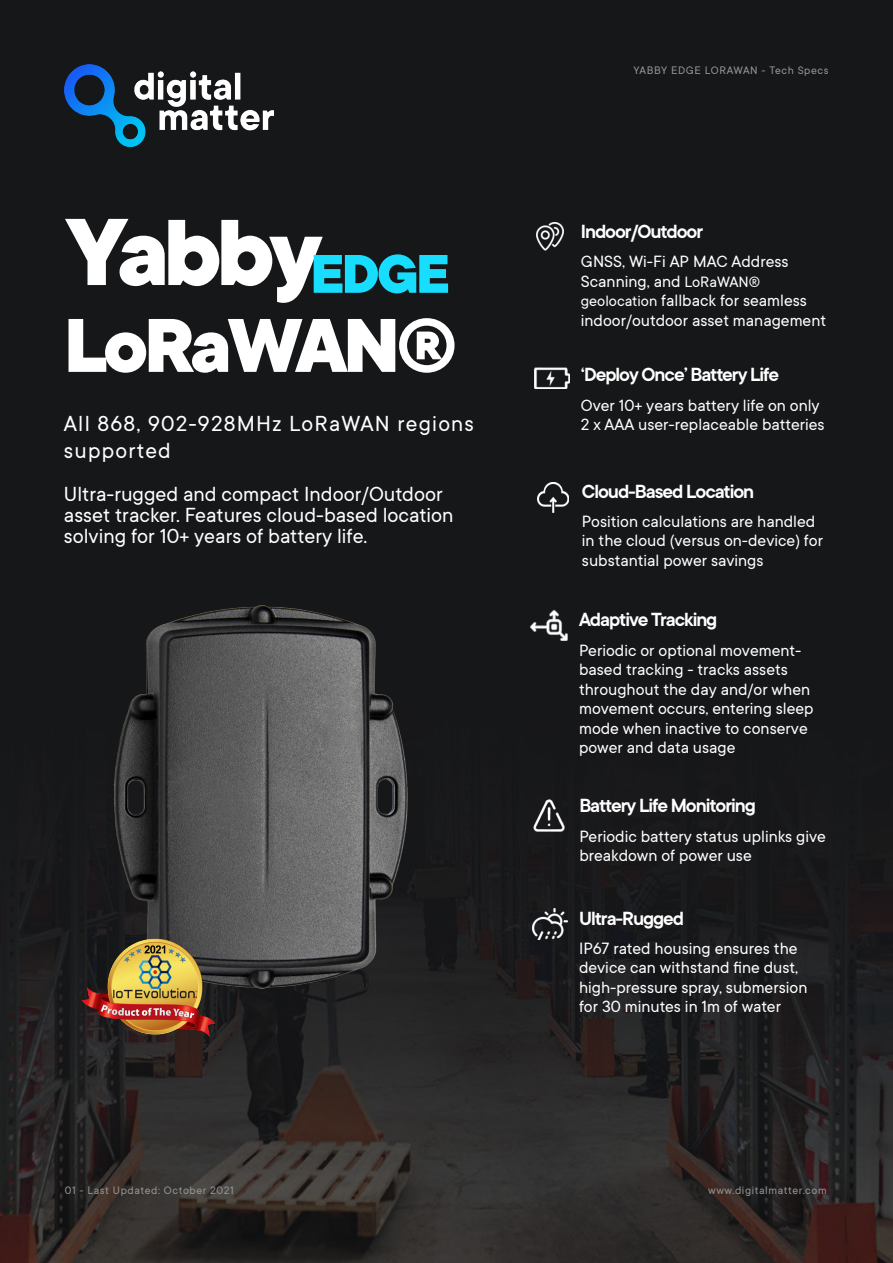
<style>
.page{position:relative;width:893px;height:1263px;background:#fff}
.page>*{position:absolute;margin:0;border:0;box-sizing:border-box;transform-origin:0 0}
.t1{font:800 105px "TT Commons";letter-spacing:-.05em;color:#fff}
.t2{font:800 84px "TT Commons";letter-spacing:-.05em;color:#fff}
.t3{font:800 60px "TT Commons";color:#17deff}
.t4{font:24px/27px "TT Commons";letter-spacing:.05em;color:#fff}
.t5{font:22.5px/21px "TT Commons";color:#fff}
.t6{font:600 21px "TT Commons";letter-spacing:-.05em;color:#fff}
.t7{font:18px/19.5px "TT Commons";color:#fff}
.t8{font:12px "TT Commons";letter-spacing:.05em;color:#959595}
.s1{font-size:16.5px}
</style>
<div class="page">
<img style="left:0;top:0;width:893px;height:1263px">
<img style="left:65px;top:65px;width:209px;height:81px">
<img style="left:106px;top:603px;width:312px;height:388px">
<img style="left:536px;top:223px;width:28px;height:28px">
<img style="left:532px;top:908px;width:35px;height:31px">
<img style="left:535px;top:367px;width:34px;height:21px">
<img style="left:537px;top:482px;width:32px;height:31px">
<img style="left:530px;top:610px;width:38px;height:31px">
<img style="left:533px;top:800px;width:31px;height:31px">
<img style="left:71px;top:934px;width:163px;height:110px">
<h1 class="t1" style="left:65px;top:181px;width:258px">Yabby</h1>
<h3 class="t3" style="left:310px;top:233px;width:141px">EDGE</h3>
<h2 class="t2" style="left:64px;top:289px;width:395px">LoRaWAN®</h2>
<h3 class="t4" style="left:64px;top:409px;width:412px">All 868, 902-928MHz LoRaWAN regions supported</h3>
<p class="t5" style="left:64px;top:483px;width:391px">Ultra-rugged and compact Indoor/Outdoor asset tracker. Features cloud-based location solving for 10+ years of battery life.</p>
<p class="t8" style="left:633px;top:63px;width:197px">YABBY EDGE LORAWAN - Tech Specs</p>
<p class="t6" style="left:581px;top:218px;width:124px">Indoor/Outdoor</p>
<p class="t7" style="left:581px;top:251px;width:247px">GNSS, Wi-Fi AP MAC Address<br>Scanning, and <span class="s1">LoRaWAN® geolocation</span> fallback for seamless indoor/outdoor asset management</p>
<p class="t6" style="left:581px;top:361px;width:200px">‘Deploy Once’ Battery Life</p>
<p class="t7" style="left:581px;top:395px;width:245px">Over 10+ years battery life on only<br>2 x AAA user-replaceable batteries</p>
<p class="t6" style="left:582px;top:478px;width:174px">Cloud-Based Location</p>
<p class="t7" style="left:582px;top:511px;width:243px">Position calculations are handled in the cloud (versus on-device) for substantial power savings</p>
<p class="t6" style="left:579px;top:606px;width:140px">Adaptive Tracking</p>
<p class="t7" style="left:579px;top:640px;width:236px">Periodic or optional movement&shy;based tracking - tracks assets throughout the day and/or when movement occurs, entering sleep mode when inactive to conserve power and data usage</p>
<p class="t6" style="left:579px;top:792px;width:178px">Battery Life Monitoring</p>
<p class="t7" style="left:579px;top:826px;width:248px">Periodic battery status uplinks give breakdown of power use</p>
<p class="t6" style="left:579px;top:904px;width:107px">Ultra-Rugged</p>
<p class="t7" style="left:579px;top:938px;width:230px">IP67 rated housing ensures the device can withstand fine dust, high-pressure spray, submersion for 30 minutes in 1m of water</p>
<p class="t8" style="left:65px;top:1182px;width:171px">01 - Last Updated: October 2021</p>
<p class="t8" style="left:708px;top:1182px;width:120px">www.digitalmatter.com</p>
</div>
